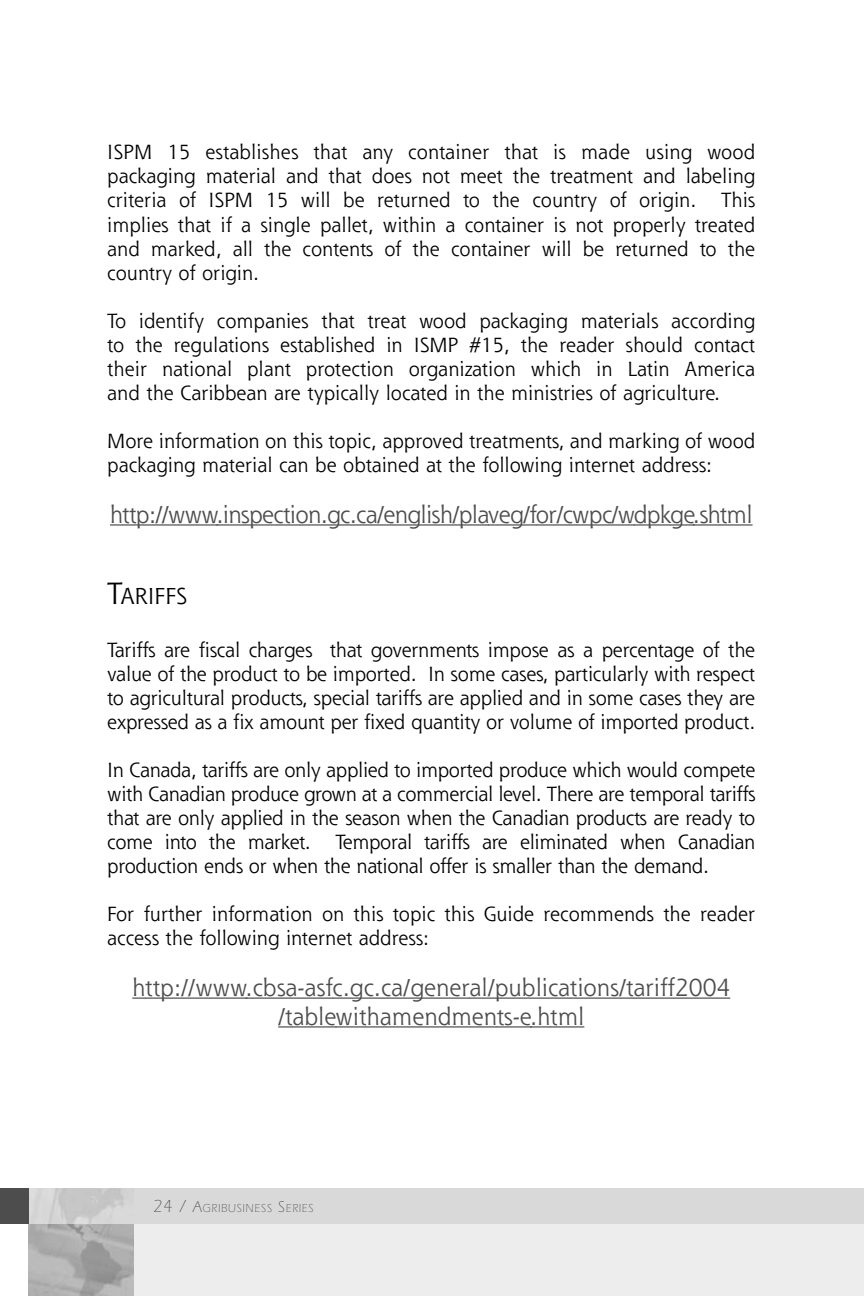
<style>
.page{position:relative;width:864px;height:1296px;background:#fff}
.page>*{position:absolute;margin:0;border:0;box-sizing:border-box;transform-origin:0 0}
.t1{font:24px/28.8px "Shannon";color:#4d4d4d;text-align:center}
.t2{font:24px "Shannon";letter-spacing:-.02em;color:#4d4d4d}
.t3{font:22.4px "Shannon";color:#000}
.t4{font:20px/24px "Shannon";color:#000;text-align:justify}
.t5{font:300 12px "Itc Eras";letter-spacing:.07em;color:#4d4d4d;scale:.95 1}
.s1{font-size:30px}
.s2{font-size:18px}
.s3{font-size:16px}
</style>
<div class="page">
<svg style="left:110px;top:524px;width:12px;height:2px"></svg>
<hr style="left:122px;top:524px;width:96px;height:2px;background:#4d4d4d">
<hr style="left:216px;top:524px;width:273px;height:2px;background:#4d4d4d">
<hr style="left:488px;top:524px;width:48px;height:2px;background:#4d4d4d">
<hr style="left:536px;top:524px;width:99px;height:2px;background:#4d4d4d">
<hr style="left:634px;top:524px;width:37px;height:2px;background:#4d4d4d">
<hr style="left:670px;top:524px;width:25px;height:2px;background:#4d4d4d">
<hr style="left:693px;top:524px;width:27px;height:2px;background:#4d4d4d">
<hr style="left:720px;top:524px;width:33px;height:2px;background:#4d4d4d">
<svg style="left:132px;top:998px;width:13px;height:1px"></svg>
<hr style="left:145px;top:998px;width:102px;height:1px;background:#4d4d4d">
<hr style="left:246px;top:998px;width:87px;height:1px;background:#4d4d4d">
<hr style="left:333px;top:998px;width:137px;height:1px;background:#4d4d4d">
<hr style="left:469px;top:998px;width:101px;height:1px;background:#4d4d4d">
<hr style="left:570px;top:998px;width:64px;height:1px;background:#4d4d4d">
<hr style="left:633px;top:998px;width:97px;height:1px;background:#4d4d4d">
<svg style="left:278px;top:1026px;width:14px;height:2px"></svg>
<hr style="left:292px;top:1026px;width:44px;height:2px;background:#4d4d4d">
<hr style="left:336px;top:1026px;width:161px;height:2px;background:#4d4d4d">
<svg style="left:497px;top:1026px;width:7px;height:2px"></svg>
<hr style="left:504px;top:1026px;width:28px;height:2px;background:#4d4d4d">
<hr style="left:530px;top:1026px;width:21px;height:2px;background:#4d4d4d">
<hr style="left:550px;top:1026px;width:34px;height:2px;background:#4d4d4d">
<div style="left:95px;top:1206px;width:769px;height:90px;background:#ededed"></div>
<div style="left:0;top:1188px;width:864px;height:36px;background:#d9d9d9"></div>
<img style="left:29px;top:1224px;width:105px;height:72px">
<img style="left:49px;top:1188px;width:85px;height:36px">
<div style="left:0;top:1188px;width:29px;height:36px;background:#4d4d4d"></div>
<p class="t4" style="left:107px;top:142px;width:650px">ISPM 15 establishes that any container that is made using wood packaging material and that does not meet the treatment and labeling criteria of ISPM 15 will be returned to the country of origin. This implies that if a single pallet, within a container is not properly treated and marked, all the contents of the container will be returned to the country of origin.</p>
<p class="t4" style="left:107px;top:310px;width:650px">To identify companies that treat wood packaging materials according to the regulations established in ISMP #15, the reader should contact their national plant protection organization which in Latin America and the Caribbean are typically located in the ministries of agriculture.</p>
<p class="t4" style="left:107px;top:430px;width:650px">More information on this topic, approved treatments, and marking of wood packaging material can be obtained at the following internet address:</p>
<p class="t2" style="left:110px;top:504px;width:644px">http://www.inspection.gc.ca/english/plaveg/for/cwpc/wdpkge.shtml</p>
<p class="t3" style="left:107px;top:587px;width:81px"><span class="s1">T</span>ARIFFS</p>
<p class="t4" style="left:107px;top:639px;width:649px">Tariffs are fiscal charges that governments impose as a percentage of the value of the product to be imported. In some cases, particularly with respect to agricultural products, special tariffs are applied and in some cases they are expressed as a fix amount per fixed quantity or volume of imported product.</p>
<p class="t4" style="left:107px;top:759px;width:650px">In Canada, tariffs are only applied to imported produce which would compete with Canadian produce grown at a commercial level. There are temporal tariffs that are only applied in the season when the Canadian products are ready to come into the market. Temporal tariffs are eliminated when Canadian production ends or when the national offer is smaller than the demand.</p>
<p class="t4" style="left:107px;top:903px;width:650px">For further information on this topic this Guide recommends the reader access the following internet address:</p>
<p class="t1" style="left:132px;top:975px;width:599px">http://www.cbsa-asfc.gc.ca/general/publications/tariff2004 /tablewithamendments-e.html</p>
<p class="t5" style="left:153px;top:1204px;width:171px"><span class="s2">24 /</span> <span class="s3">A</span>GRIBUSINESS <span class="s3">S</span>ERIES</p>
</div>
